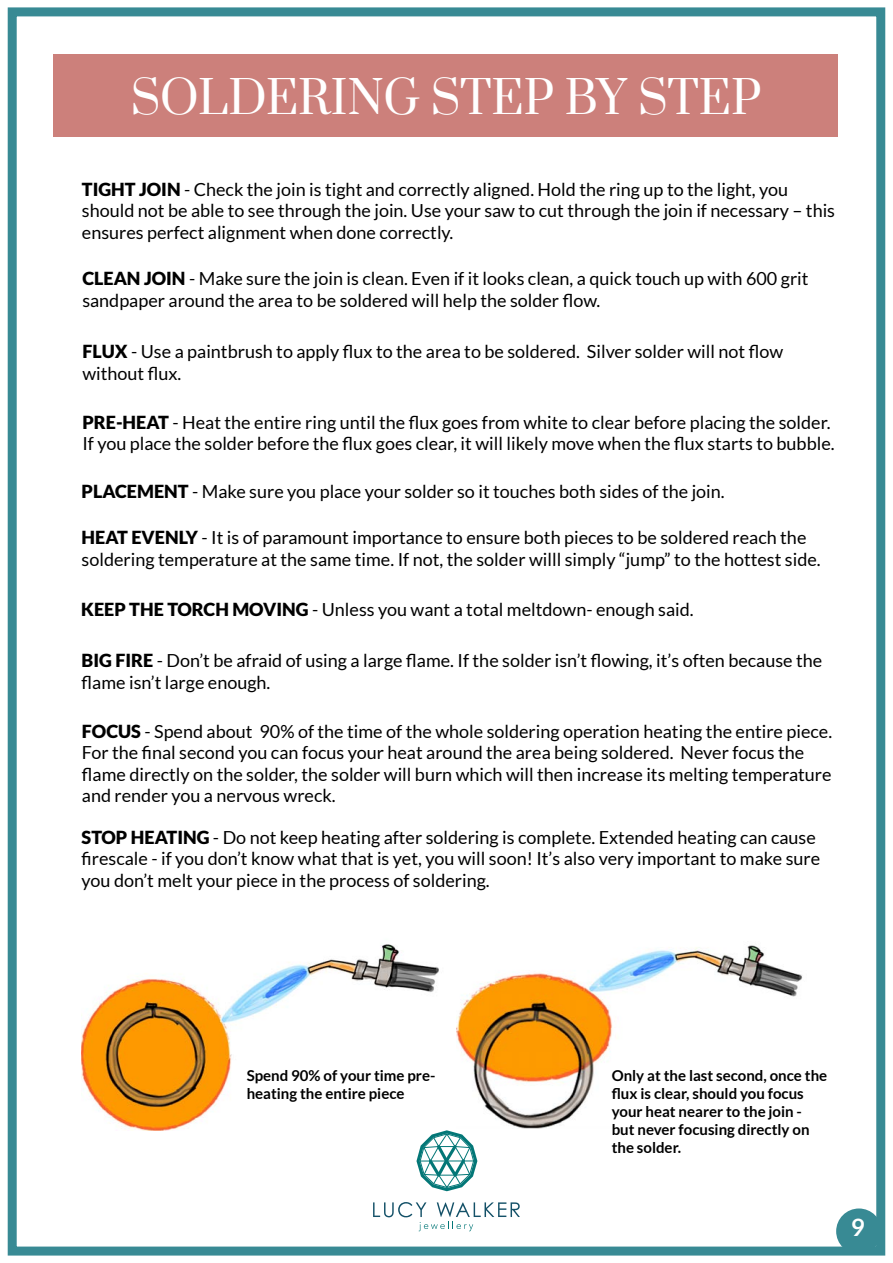
<style>
.page{position:relative;width:893px;height:1263px;background:#fff}
.page>*{position:absolute;margin:0;border:0;box-sizing:border-box;transform-origin:0 0}
.t1{font:45px "Prata";color:#fff}
.t2{font:700 24px "Lato";color:#fff}
.t3{font:18px/21.6px "Lato";color:#000}
.t4{font:700 15px/18px "Lato";color:#000}
.s1{font-weight:900}
</style>
<div class="page">
<div style="left:8px;top:7px;width:877px;height:1248px;border:9px solid #388a94"></div>
<svg style="left:373px;top:1202px;width:147px;height:29px"></svg>
<svg style="left:416px;top:1130px;width:62px;height:62px"></svg>
<div style="left:836px;top:1208px;width:46px;height:46px;background:#388a94;border-radius:50%"></div>
<img style="left:457px;top:945px;width:346px;height:183px">
<img style="left:81px;top:944px;width:363px;height:187px">
<div style="left:53px;top:54px;width:785px;height:82px;background:#cc807b"></div>
<p class="t1" style="left:131px;top:70px;width:632px">SOLDERING STEP BY STEP</p>
<p class="t3" style="left:82px;top:178px;width:755px"><span class="s1">TIGHT JOIN</span> - Check the join is tight and correctly aligned. Hold the ring up to the light, you should not be able to see through the join. Use your saw to cut through the join if necessary – this ensures perfect alignment when done correctly.</p>
<p class="t3" style="left:82px;top:268px;width:728px"><span class="s1">CLEAN JOIN</span> - Make sure the join is clean. Even if it looks clean, a quick touch up with 600 grit sandpaper around the area to be soldered will help the solder flow.</p>
<p class="t3" style="left:82px;top:341px;width:702px"><span class="s1">FLUX</span> - Use a paintbrush to apply flux to the area to be soldered. Silver solder will not flow without flux.</p>
<p class="t3" style="left:82px;top:411px;width:754px"><span class="s1">PRE-HEAT</span> - Heat the entire ring until the flux goes from white to clear before placing the solder.<br>If you place the solder before the flux goes clear, it will likely move when the flux starts to bubble.</p>
<p class="t3" style="left:82px;top:480px;width:645px"><span class="s1">PLACEMENT</span> - Make sure you place your solder so it touches both sides of the join.</p>
<p class="t3" style="left:82px;top:527px;width:741px"><span class="s1">HEAT EVENLY</span> - It is of paramount importance to ensure both pieces to be soldered reach the soldering temperature at the same time. If not, the solder willl simply “jump” to the hottest side.</p>
<p class="t3" style="left:81px;top:598px;width:614px"><span class="s1">KEEP THE TORCH MOVING</span> - Unless you want a total meltdown- enough said.</p>
<p class="t3" style="left:82px;top:650px;width:742px"><span class="s1">BIG FIRE</span> - Don’t be afraid of using a large flame. If the solder isn’t flowing, it’s often because the flame isn’t large enough.</p>
<p class="t3" style="left:82px;top:720px;width:752px"><span class="s1">FOCUS</span> - Spend about 90% of the time of the whole soldering operation heating the entire piece.<br>For the final second you can focus your heat around the area being soldered. Never focus the flame directly on the solder, the solder will burn which will then increase its melting temperature and render you a nervous wreck.</p>
<p class="t3" style="left:82px;top:826px;width:740px"><span class="s1">STOP HEATING</span> - Do not keep heating after soldering is complete. Extended heating can cause firescale - if you don’t know what that is yet, you will soon! It’s also very important to make sure you don’t melt your piece in the process of soldering.</p>
<p class="t4" style="left:247px;top:1066px;width:190px">Spend 90% of your time pre&shy;heating the entire piece</p>
<p class="t4" style="left:612px;top:1066px;width:217px">Only at the last second, once the flux is clear, should you focus your heat nearer to the join - but never focusing directly on the solder.</p>
<p class="t2" style="left:851px;top:1214px;width:15px">9</p>
</div>
